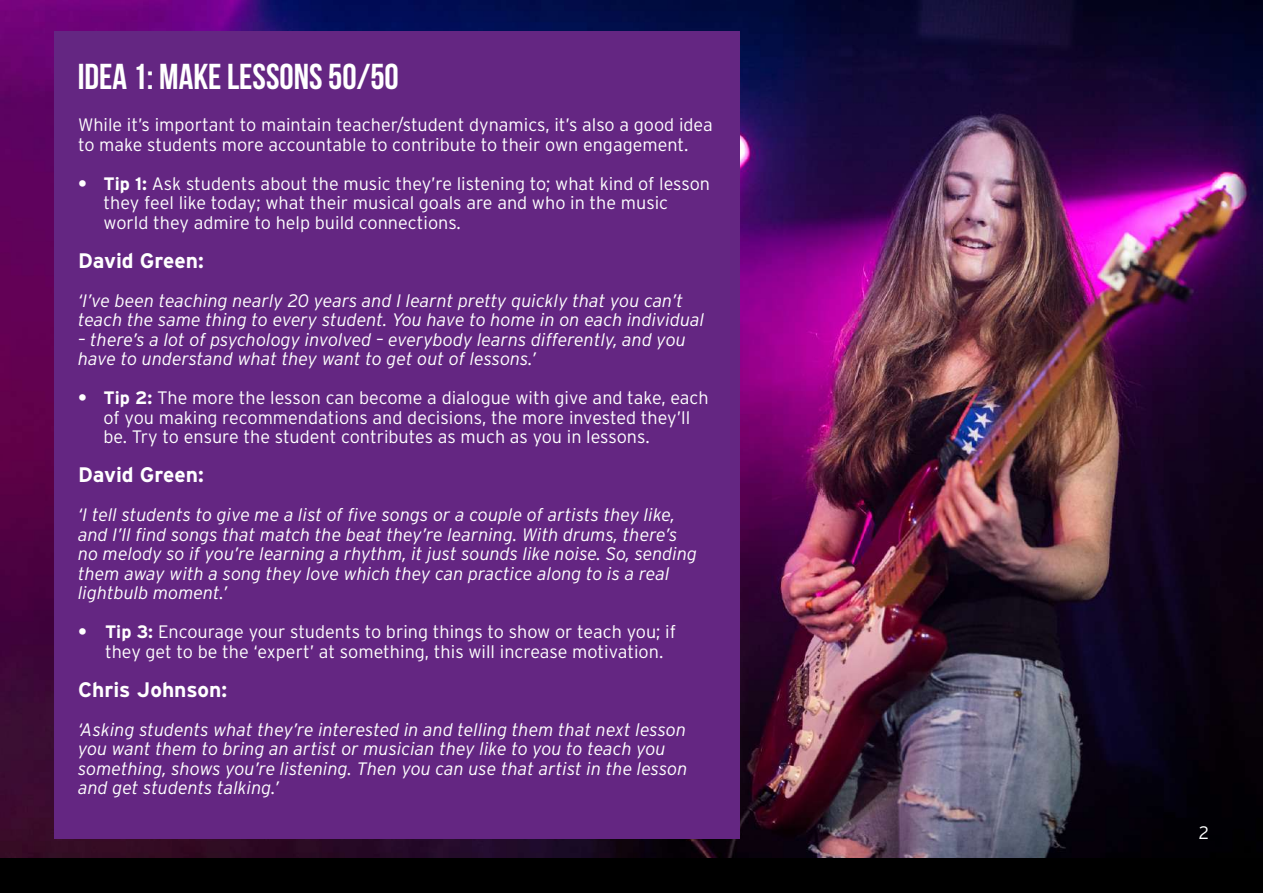
<style>
.page{position:relative;width:1263px;height:893px;background:#fff}
.page>*{position:absolute;margin:0;border:0;box-sizing:border-box;transform-origin:0 0}
.t1{font:700 36px "Bebas Neue";color:#fff}
.t2{font:700 21px "Interstate";color:#fff}
.t3{font:italic 300 18px/19.5px "Interstate";color:#fff}
.t4{font:300 18px/19.5px "Interstate";color:#fff}
.s1{font-weight:700}
</style>
<div class="page">
<img style="left:0;top:0;width:1263px;height:859px">
<div style="left:54px;top:31px;width:686px;height:808px;background:#642682"></div>
<div style="left:0;top:859px;width:1263px;height:34px;background:#000"></div>
<h1 class="t1" style="left:78px;top:56px;width:323px">IDEA 1: MAKE LESSONS 50/50</h1>
<p class="t4" style="left:78px;top:115px;width:636px">While it’s important to maintain teacher/student dynamics, it’s also a good idea to make students more accountable to contribute to their own engagement.</p>
<p class="t4" style="left:104px;top:174px;width:608px;text-indent:-26px"><span class="s1">• Tip 1:</span> Ask students about the music they’re listening to; what kind of lesson they feel like today; what their musical goals are and who in the music world they admire to help build connections.</p>
<p class="t2" style="left:78px;top:249px;width:127px">David Green:</p>
<p class="t3" style="left:78px;top:291px;width:628px">‘I’ve been teaching nearly 20 years and I learnt pretty quickly that you can’t teach the same thing to every student. You have to home in on each individual</p>
<p class="t3" style="left:78px;top:330px;width:609px">– there’s a lot of psychology involved – everybody learns differently, and you have to understand what they want to get out of lessons.’</p>
<p class="t4" style="left:104px;top:388px;width:607px;text-indent:-26px"><span class="s1">• Tip 2:</span> The more the lesson can become a dialogue with give and take, each of you making recommendations and decisions, the more invested they’ll be. Try to ensure the student contributes as much as you in lessons.</p>
<p class="t2" style="left:78px;top:463px;width:127px">David Green:</p>
<p class="t3" style="left:78px;top:505px;width:621px">‘I tell students to give me a list of five songs or a couple of artists they like, and I’ll find songs that match the beat they’re learning. With drums, there’s no melody so if you’re learning a rhythm, it just sounds like noise. So, sending them away with a song they love which they can practice along to is a real lightbulb moment.’</p>
<p class="t4" style="left:105px;top:622px;width:573px;text-indent:-27px"><span class="s1">• Tip 3:</span> Encourage your students to bring things to show or teach you; if they get to be the ‘expert’ at something, this will increase motivation.</p>
<p class="t2" style="left:78px;top:678px;width:151px">Chris Johnson:</p>
<p class="t3" style="left:78px;top:720px;width:611px">‘Asking students what they’re interested in and telling them that next lesson you want them to bring an artist or musician they like to you to teach you something, shows you’re listening. Then you can use that artist in the lesson and get students talking.’</p>
<p class="t4" style="left:1199px;top:823px;width:12px">2</p>
</div>
